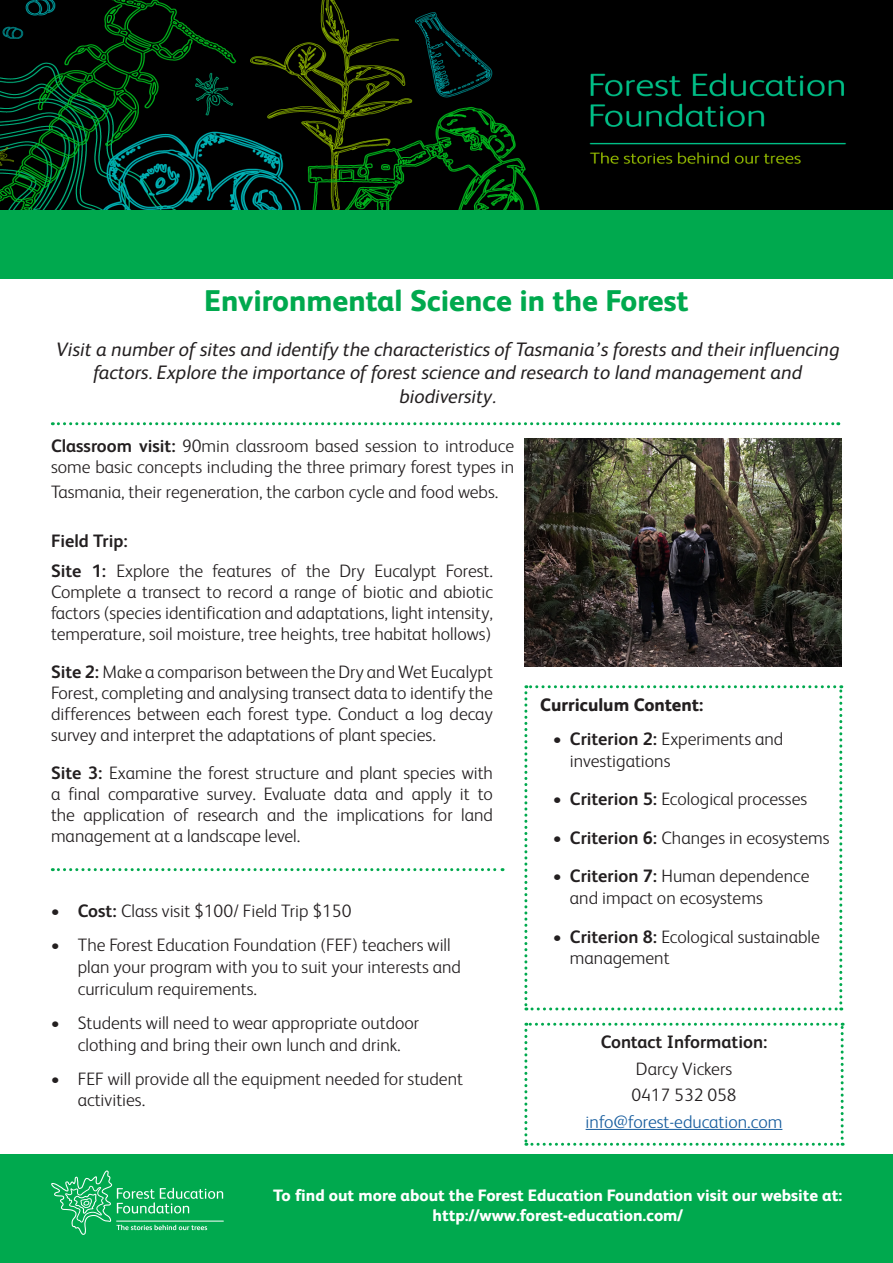
<style>
.page{position:relative;width:893px;height:1263px;background:#fff}
.page>*{position:absolute;margin:0;border:0;box-sizing:border-box;transform-origin:0 0}
.Newsletter_Article_H{font:800 30px "FS Albert";color:#00a94e}
.Newsletter_Article_H-2{font:italic 19.5px/23.4px "FS Albert";color:#231f20;text-align:center}
.Newsletter_Feature_T{font:300 18px/21.6px "FS Albert";color:#231f20}
.Newsletter_Body_Text{font:300 18px "FS Albert";color:#175d9e}
.Newsletter_Body_Text-2{font:300 18px "FS Albert";color:#231f20}
.Newsletter_Body_Text-3{font:700 18px "FS Albert";color:#231f20}
.Newsletter_Body_Text-4{font:800 18px "FS Albert";color:#231f20}
.Newsletter_Feature_T-2{font:700 18px "FS Albert";color:#231f20}
.Newsletter_Article_H-3{font:800 16.5px/19.8px "FS Albert";color:#fff;text-align:center}
.s1{font-weight:700}
</style>
<div class="page">
<svg style="left:52px;top:422px;width:787px;height:3px"></svg>
<img style="left:524px;top:438px;width:318px;height:228px">
<img style="left:0;top:0;width:893px;height:210px">
<div style="left:0;top:210px;width:893px;height:69px;background:#00a94e"></div>
<div style="left:0;top:1154px;width:893px;height:109px;background:#00a94e"></div>
<svg style="left:51px;top:1170px;width:172px;height:65px"></svg>
<hr style="left:116px;top:1220px;width:108px;height:1px;background:#fff">
<svg style="left:524px;top:1023px;width:320px;height:123px"></svg>
<svg style="left:524px;top:685px;width:318px;height:325px"></svg>
<svg style="left:52px;top:868px;width:451px;height:3px"></svg>
<p class="Newsletter_Article_H" style="left:204px;top:283px;width:486px">Environmental Science in the Forest</p>
<p class="Newsletter_Article_H-2" style="left:56px;top:337px;width:785px">Visit a number of sites and identify the characteristics of Tasmania’s forests and their influencing factors. Explore the importance of forest science and research to land management and biodiversity.</p>
<p class="Newsletter_Feature_T" style="left:51px;top:435px;width:465px;line-height:21px"><span class="s1">Classroom visit:</span> 90min classroom based session to introduce some basic concepts including the three primary forest types in</p>
<p class="Newsletter_Feature_T" style="left:51px;top:481px;width:449px">Tasmania, their regeneration, the carbon cycle and food webs.</p>
<p class="Newsletter_Feature_T-2" style="left:51px;top:530px;width:78px">Field Trip:</p>
<p class="Newsletter_Feature_T" style="left:51px;top:560px;width:443px;line-height:21px;text-align:justify"><span class="s1">Site 1:</span> Explore the features of the Dry Eucalypt Forest.<br>Complete a transect to record a range of biotic and abiotic factors (species identification and adaptations, light intensity, temperature, soil moisture, tree heights, tree habitat hollows)</p>
<p class="Newsletter_Feature_T" style="left:51px;top:661px;width:443px;line-height:21px;text-align:justify"><span class="s1">Site 2:</span> Make a comparison between the Dry and Wet Eucalypt Forest, completing and analysing transect data to identify the differences between each forest type. Conduct a log decay survey and interpret the adaptations of plant species.</p>
<p class="Newsletter_Feature_T" style="left:51px;top:762px;width:443px;line-height:21.1px;text-align:justify"><span class="s1">Site 3:</span> Examine the forest structure and plant species with a final comparative survey. Evaluate data and apply it to the application of research and the implications for land management at a landscape level.</p>
<p class="Newsletter_Feature_T" style="left:51px;top:900px;width:302px"><span class="s1">• Cost:</span> Class visit $100/ Field Trip $150</p>
<p class="Newsletter_Feature_T" style="left:78px;top:934px;width:385px;text-indent:-27px">• The Forest Education Foundation (FEF) teachers will plan your program with you to suit your interests and curriculum requirements.</p>
<p class="Newsletter_Feature_T" style="left:51px;top:1012px;width:370px;text-align:center">• Students will need to wear appropriate outdoor clothing and bring their own lunch and drink.</p>
<p class="Newsletter_Feature_T" style="left:78px;top:1068px;width:387px;text-indent:-27px">• FEF will provide all the equipment needed for student activities.</p>
<p class="Newsletter_Body_Text-4" style="left:540px;top:694px;width:164px">Curriculum Content:</p>
<p class="Newsletter_Feature_T" style="left:570px;top:728px;width:215px;text-indent:-17px"><span class="s1">• Criterion 2:</span> Experiments and investigations</p>
<p class="Newsletter_Feature_T" style="left:553px;top:788px;width:256px"><span class="s1">• Criterion 5:</span> Ecological processes</p>
<p class="Newsletter_Feature_T" style="left:553px;top:827px;width:278px"><span class="s1">• Criterion 6:</span> Changes in ecosystems</p>
<p class="Newsletter_Feature_T" style="left:570px;top:865px;width:241px;text-indent:-17px"><span class="s1">• Criterion 7:</span> Human dependence and impact on ecosystems</p>
<p class="Newsletter_Feature_T" style="left:570px;top:925px;width:251px;text-indent:-17px"><span class="s1">• Criterion 8:</span> Ecological sustainable management</p>
<p class="Newsletter_Body_Text-3" style="left:601px;top:1031px;width:168px">Contact Information:</p>
<p class="Newsletter_Body_Text-2" style="left:636px;top:1058px;width:98px">Darcy Vickers</p>
<p class="Newsletter_Body_Text-2" style="left:631px;top:1084px;width:107px">0417 532 058</p>
<p class="Newsletter_Body_Text" style="left:586px;top:1111px;width:198px">info@forest-education.com</p>
<p class="Newsletter_Article_H-3" style="left:273px;top:1185px;width:570px">To find out more about the Forest Education Foundation visit our website at: http://www.forest-education.com/</p>
</div>
